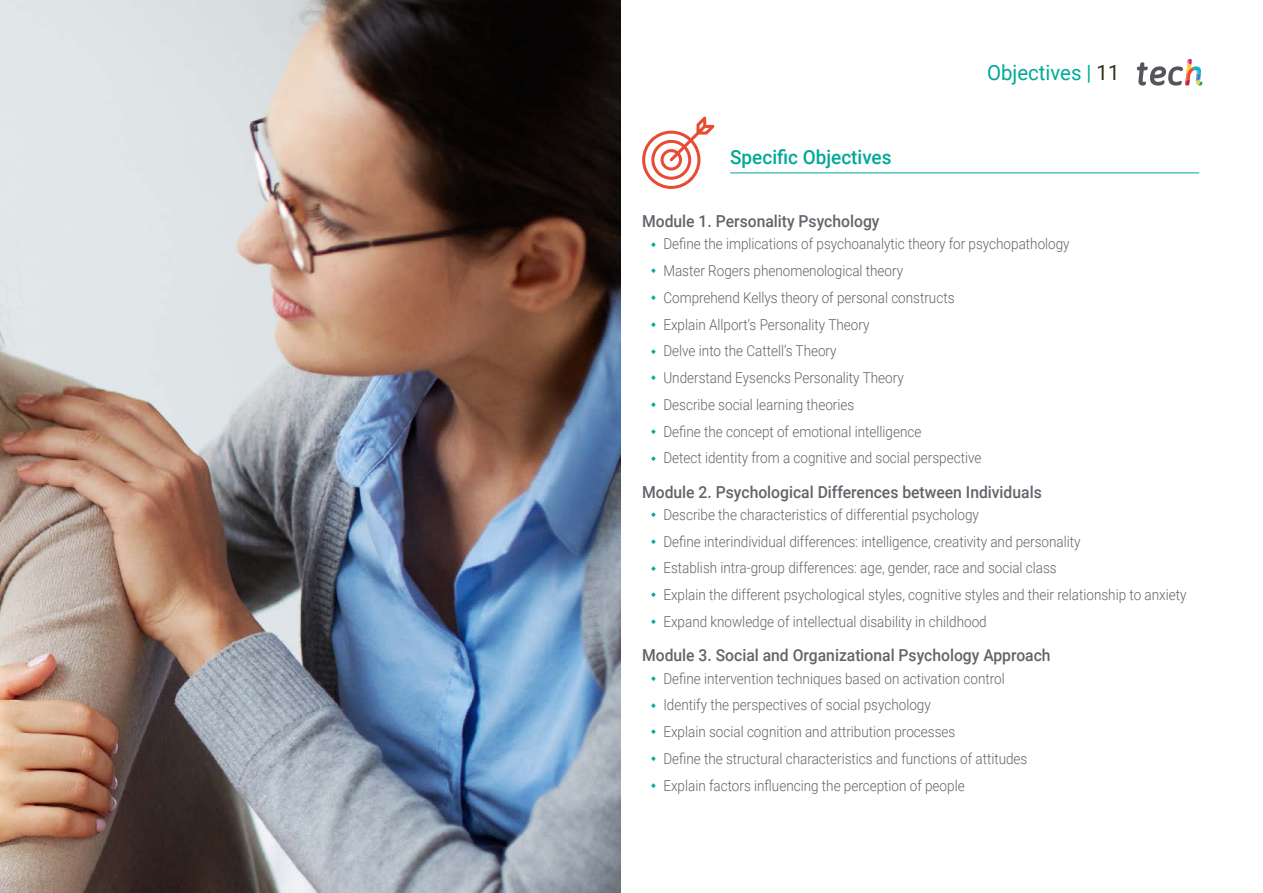
<style>
.page{position:relative;width:1263px;height:893px;background:#fff}
.page>*{position:absolute;margin:0;border:0;box-sizing:border-box;transform-origin:0 0}
.t1{font:21px "Roboto";color:#00a996}
.t2{font:500 19.5px "Roboto";color:#00a996}
.t3{font:500 16.5px "Roboto";color:#61646a;scale:.95 1}
.t4{font:300 15px/26.7px "Roboto";color:#61646a;scale:.9 1}
.s1{color:#312e20}
</style>
<div class="page">
<hr style="left:730px;top:173px;width:469px;height:1px;background:#00a996">
<svg style="left:642px;top:117px;width:72px;height:72px"></svg>
<img style="left:0;top:0;width:621px;height:893px">
<svg style="left:1137px;top:59px;width:65px;height:27px"></svg>
<h2 class="t2" style="left:730px;top:144px;width:163px">Specific Objectives</h2>
<h1 class="t1" style="left:987px;top:57px;width:134px">Objectives | <span class="s1">11</span></h1>
<p class="t3" style="left:642px;top:209px;width:251px">Module 1. Personality Psychology</p>
<p class="t4" style="left:663px;top:230px;width:453px">Define the implications of psychoanalytic theory for psychopathology Master Rogers phenomenological theory<br>Comprehend Kellys theory of personal constructs<br>Explain Allport's Personality Theory<br>Delve into the Cattell’s Theory<br>Understand Eysencks Personality Theory<br>Describe social learning theories<br>Define the concept of emotional intelligence<br>Detect identity from a cognitive and social perspective</p>
<p class="t3" style="left:642px;top:480px;width:422px">Module 2. Psychological Differences between Individuals</p>
<p class="t4" style="left:663px;top:501px;width:583px">Describe the characteristics of differential psychology<br>Define interindividual differences: intelligence, creativity and personality<br>Establish intra-group differences: age, gender, race and social class<br>Explain the different psychological styles, cognitive styles and their relationship to anxiety Expand knowledge of intellectual disability in childhood</p>
<p class="t3" style="left:642px;top:644px;width:431px">Module 3. Social and Organizational Psychology Approach</p>
<p class="t4" style="left:663px;top:664px;width:406px">Define intervention techniques based on activation control Identify the perspectives of social psychology<br>Explain social cognition and attribution processes<br>Define the structural characteristics and functions of attitudes Explain factors influencing the perception of people</p>
</div>
